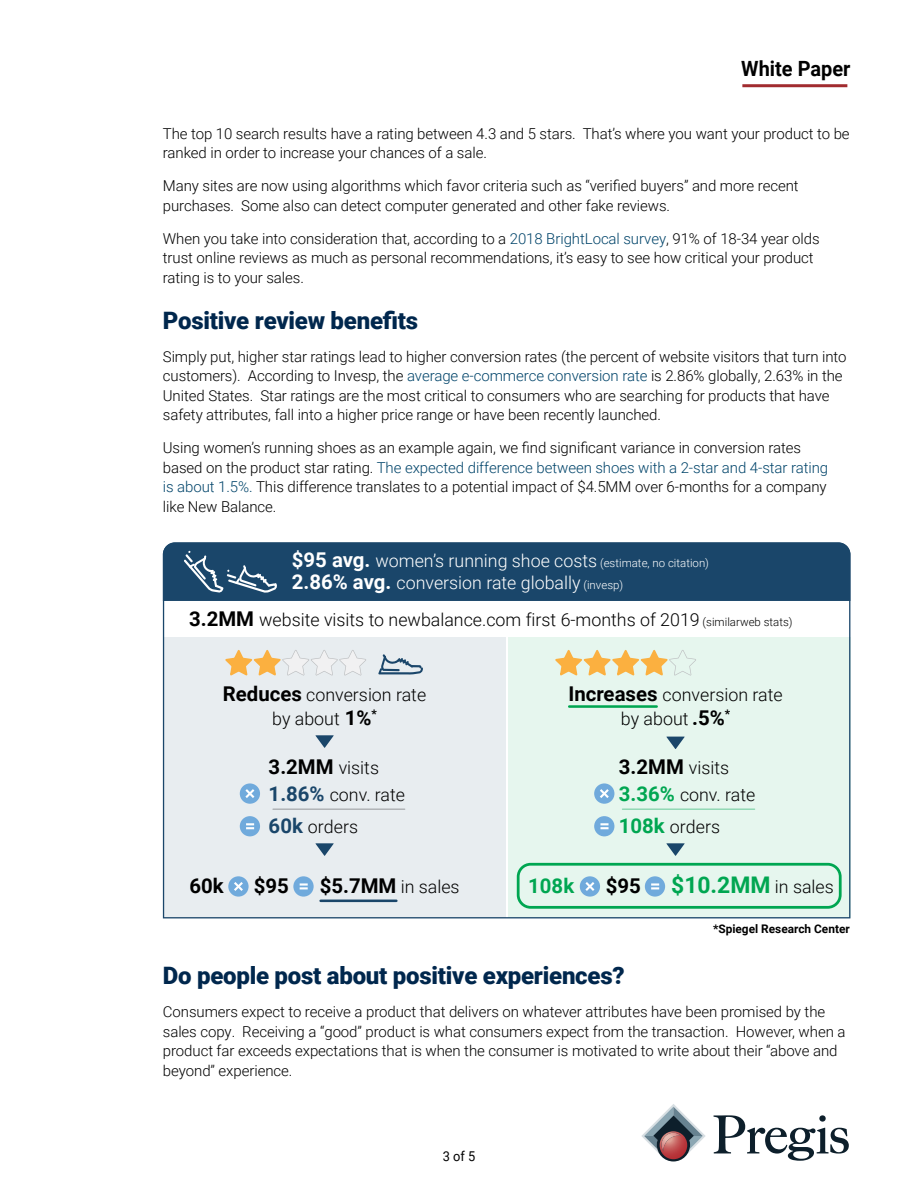
<style>
.page{position:relative;width:918px;height:1188px;background:#fff}
.page>*{position:absolute;margin:0;border:0;box-sizing:border-box;transform-origin:0 0}
.body_-_K{font:900 24px "Roboto";letter-spacing:-.01em;color:#00274d}
.H4_bold_5395{font:900 24px "Roboto";letter-spacing:-.01em;color:#00274d}
.t1{font:700 22.95px "Roboto";color:#00a651}
.t2{font:700 21px "Roboto";color:#000;scale:.95 1}
.t3{font:700 20.4px "Roboto";color:#000}
.t4{font:700 20.4px "Roboto";color:#00a651}
.t5{font:300 17.85px/24.2px "Roboto";color:#000;text-align:center}
.t6{font:300 17.85px/23px "Roboto";color:#fff}
.body_-_K-2{font:300 15px/19.5px "Roboto";letter-spacing:-.005em;color:#000}
.t7{font:13.5px "Roboto";color:#000;scale:.95 1}
.t8{font:700 11.85px "Roboto";color:#000}
.s1{color:#00446a}
.s2{font-weight:700;font-size:20.4px}
.s3{font-size:11.4px}
.s4{font-weight:700;font-size:20.4px;color:#1a466a}
.s5{font-weight:700;font-size:20.4px;color:#00a651}
.s6{font-weight:300;font-size:17.85px;color:#000}
</style>
<div class="page">
<hr style="left:742px;top:84px;width:105px;height:3px;background:#a12b2f">
<svg style="left:714px;top:1115px;width:135px;height:46px"></svg>
<svg style="left:642px;top:1104px;width:63px;height:57px"></svg>
<svg style="left:163px;top:542px;width:687px;height:376px;background:#e7f1ef"></svg>
<svg style="left:552px;top:648px;width:144px;height:30px;background:#ebdfb6"></svg>
<svg style="left:315px;top:735px;width:19px;height:13px"></svg>
<svg style="left:666px;top:737px;width:19px;height:12px"></svg>
<svg style="left:315px;top:843px;width:19px;height:13px"></svg>
<svg style="left:666px;top:843px;width:19px;height:13px"></svg>
<svg style="left:222px;top:648px;width:144px;height:30px"></svg>
<svg style="left:378px;top:654px;width:45px;height:21px"></svg>
<svg style="left:293px;top:876px;width:21px;height:21px"></svg>
<svg style="left:300px;top:883px;width:8px;height:6px"></svg>
<div style="left:228px;top:876px;width:21px;height:21px;background:#70aadc;border-radius:50%"></div>
<svg style="left:234px;top:882px;width:9px;height:9px"></svg>
<hr style="left:321px;top:900px;width:75px;height:2px;background:#1a466a">
<hr style="left:569px;top:705px;width:88px;height:3px;background:#00a651">
<div style="left:594px;top:816px;width:20px;height:20px;background:#70aadc;border-radius:50%"></div>
<svg style="left:600px;top:823px;width:9px;height:6px"></svg>
<div style="left:594px;top:783px;width:20px;height:21px;background:#70aadc;border-radius:50%"></div>
<svg style="left:600px;top:789px;width:9px;height:9px"></svg>
<hr style="left:622px;top:809px;width:133px;height:1px;background:#82d3aa">
<div style="left:240px;top:816px;width:20px;height:20px;background:#70aadc;border-radius:50%"></div>
<svg style="left:246px;top:823px;width:8px;height:6px"></svg>
<div style="left:240px;top:783px;width:20px;height:21px;background:#70aadc;border-radius:50%"></div>
<svg style="left:245px;top:789px;width:9px;height:9px"></svg>
<hr style="left:273px;top:809px;width:132px;height:1px;background:#a7a9ac">
<div style="left:645px;top:876px;width:20px;height:21px;background:#70aadc;border-radius:50%"></div>
<svg style="left:651px;top:883px;width:8px;height:6px"></svg>
<div style="left:580px;top:876px;width:20px;height:21px;background:#70aadc;border-radius:50%"></div>
<svg style="left:585px;top:882px;width:9px;height:9px"></svg>
<div style="left:517px;top:863px;width:325px;height:46px;border:3px solid #00a651;border-radius:12px"></div>
<div style="left:163px;top:543px;width:687px;height:58px;background:#1a466a"></div>
<h3 class="t2" style="left:741px;top:54px;width:116px">White Paper</h3>
<p class="body_-_K-2" style="left:163px;top:123px;width:688px">The top 10 search results have a rating between 4.3 and 5 stars. That’s where you want your product to be ranked in order to increase your chances of a sale.</p>
<p class="body_-_K-2" style="left:163px;top:176px;width:637px">Many sites are now using algorithms which favor criteria such as “verified buyers” and more recent purchases. Some also can detect computer generated and other fake reviews.</p>
<p class="body_-_K-2" style="left:163px;top:228px;width:658px">When you take into consideration that, according to a <span class="s1">2018 BrightLocal survey</span>, 91% of 18-34 year olds trust online reviews as much as personal recommendations, it’s easy to see how critical your product rating is to your sales.</p>
<p class="H4_bold_5395" style="left:163px;top:303px;width:257px">Positive review benefits</p>
<p class="body_-_K-2" style="left:163px;top:346px;width:685px">Simply put, higher star ratings lead to higher conversion rates (the percent of website visitors that turn into customers). According to Invesp, the <span class="s1">average e-commerce conversion rate</span> is 2.86% globally, 2.63% in the United States. Star ratings are the most critical to consumers who are searching for products that have safety attributes, fall into a higher price range or have been recently launched.</p>
<p class="body_-_K-2" style="left:163px;top:437px;width:667px">Using women’s running shoes as an example again, we find significant variance in conversion rates based on the product star rating. <span class="s1">The expected difference between shoes with a 2-star and 4-star rating is about 1.5%.</span> This difference translates to a potential impact of $4.5MM over 6-months for a company like New Balance.</p>
<p class="t6" style="left:292px;top:548px;width:419px"><span class="s2">$95 avg.</span> women’s running shoe costs <span class="s3">(estimate, no citation)<br></span><span class="s2">2.86% avg.</span> conversion rate globally <span class="s3">(invesp)</span></p>
<p class="t5" style="left:189px;top:607px;width:605px"><span class="s2">3.2MM</span> website visits to newbalance.com first 6-months of 2019 <span class="s3">(similarweb stats)</span></p>
<p class="t5" style="left:223px;top:682px;width:205px"><span class="s2">Reduces</span> conversion rate by about <span class="s2">1%</span><sup>*</sup></p>
<p class="t5" style="left:269px;top:754px;width:138px;line-height:26.7px;text-align:left"><span class="s2">3.2MM</span> visits<br><span class="s4">1.86%</span> conv. rate</p>
<p class="t5" style="left:269px;top:813px;width:91px"><span class="s4">60k</span> orders</p>
<p class="t3" style="left:189px;top:871px;width:36px">60k</p>
<p class="t3" style="left:254px;top:871px;width:37px">$95</p>
<p class="t5" style="left:320px;top:874px;width:141px"><span class="s2">$5.7MM</span> in sales</p>
<p class="t5" style="left:568px;top:682px;width:216px"><span class="s2">Increases</span> conversion rate by about <span class="s2">.5%</span><sup>*</sup></p>
<p class="t5" style="left:619px;top:754px;width:138px;line-height:26.7px;text-align:left"><span class="s2">3.2MM</span> visits<br><span class="s5">3.36%</span> conv. rate</p>
<p class="t5" style="left:619px;top:813px;width:103px"><span class="s5">108k</span> orders</p>
<p class="t4" style="left:528px;top:871px;width:47px">108k</p>
<p class="t3" style="left:606px;top:871px;width:37px">$95</p>
<p class="t1" style="left:671px;top:869px;width:164px">$10.2MM <span class="s6">in sales</span></p>
<p class="t8" style="left:713px;top:921px;width:138px">*Spiegel Research Center</p>
<p class="body_-_K" style="left:163px;top:959px;width:463px">Do people post about positive experiences?</p>
<p class="body_-_K-2" style="left:163px;top:1001px;width:684px">Consumers expect to receive a product that delivers on whatever attributes have been promised by the sales copy. Receiving a “good” product is what consumers expect from the transaction. However, when a product far exceeds expectations that is when the consumer is motivated to write about their “above and beyond” experience.</p>
<p class="t7" style="left:443px;top:1147px;width:36px">3 of 5</p>
</div>
